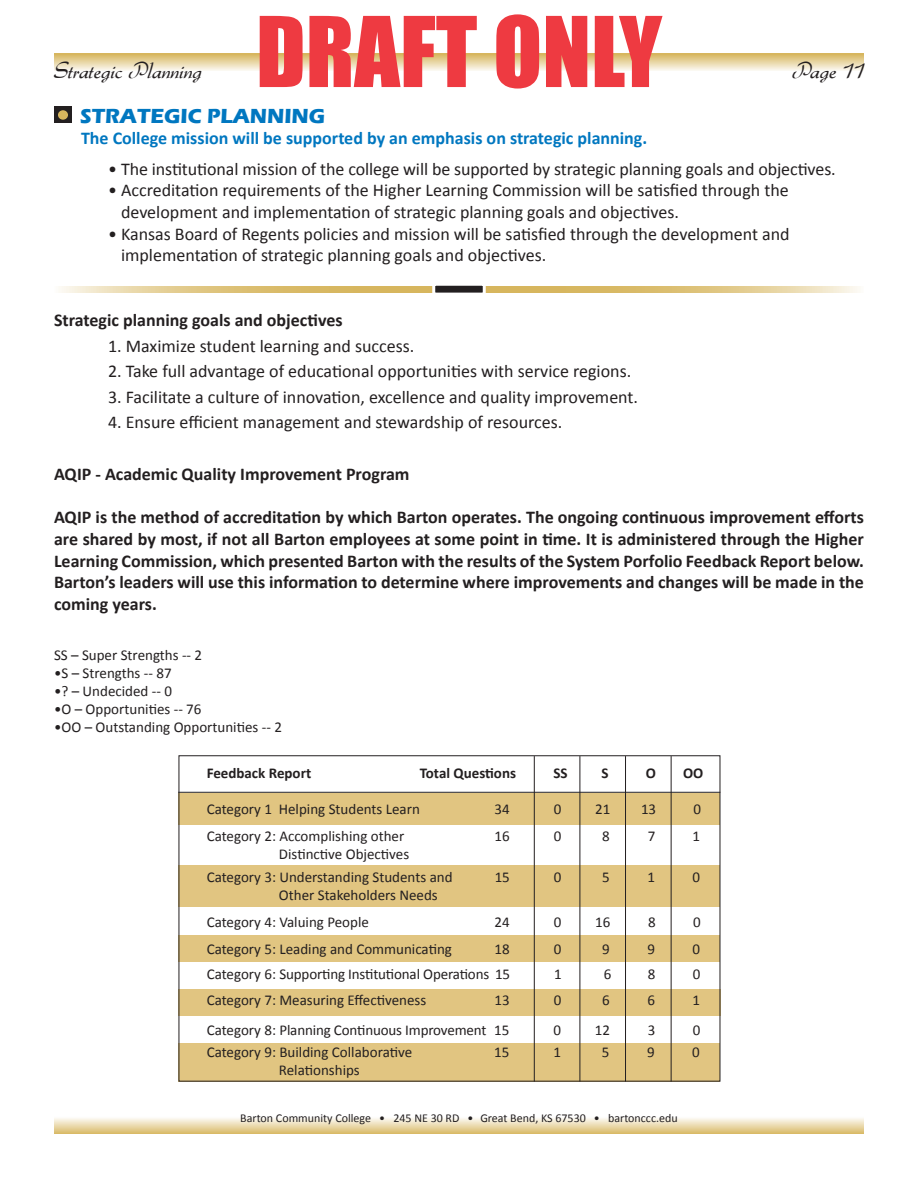
<style>
.page{position:relative;width:918px;height:1188px;background:#fff}
.page>*{position:absolute;margin:0;border:0;box-sizing:border-box;transform-origin:0 0}
.t1{font:90px "Impact";color:#ee3a41}
.t2{font:24px "Gabrielle";color:#231f20}
.t3{font:700 21px "Eras ITC";color:#0077c0}
.t4{font:18px/21.6px "Calibri";color:#231f20}
.t5{font:700 18px/21.6px "Calibri";color:#231f20;text-align:justify}
.t6{font:700 18px "Calibri";color:#0077c0}
.t7{font:15px/27px "Calibri";color:#231f20}
.t8{font:700 15px "Calibri";color:#231f20}
.t9{font:12px "Calibri";color:#231f20}
</style>
<div class="page">
<svg style="left:486px;top:286px;width:374px;height:7px;background:#e0c784"></svg>
<svg style="left:59px;top:286px;width:373px;height:7px;background:#e0c784"></svg>
<div style="left:434px;top:284px;width:50px;height:10px;background:#231f20"></div>
<div style="left:432px;top:283px;width:54px;height:13px;border:3px solid #fff"></div>
<svg style="left:54px;top:1118px;width:810px;height:16px;background:#e9d8ab"></svg>
<hr style="left:178px;top:792px;width:542px;height:1px;background:#231f20">
<div style="left:179px;top:793px;width:541px;height:32px;background:#e1c581"></div>
<div style="left:179px;top:866px;width:541px;height:41px;background:#e1c581"></div>
<div style="left:179px;top:935px;width:541px;height:27px;background:#e1c581"></div>
<div style="left:178px;top:989px;width:542px;height:27px;background:#e1c581"></div>
<div style="left:179px;top:1043px;width:541px;height:39px;background:#e1c581"></div>
<hr style="left:534px;top:756px;width:1px;height:326px;background:#231f20">
<hr style="left:580px;top:756px;width:1px;height:326px;background:#231f20">
<hr style="left:625px;top:756px;width:1px;height:326px;background:#231f20">
<hr style="left:671px;top:756px;width:1px;height:326px;background:#231f20">
<svg style="left:54px;top:54px;width:810px;height:17px;background:#e9d7a8"></svg>
<div style="left:54px;top:106px;width:18px;height:17px;background:#231f20"></div>
<div style="left:58px;top:110px;width:10px;height:10px;background:#d7b65e;border-radius:50%"></div>
<p class="t2" style="left:54px;top:57px;width:149px">Strategic Planning</p>
<h1 class="t1" style="left:256px;top:-18px;width:407px">DRAFT ONLY</h1>
<p class="t2" style="left:792px;top:57px;width:74px">Page 11</p>
<p class="t3" style="left:80px;top:104px;width:246px">STRATEGIC PLANNING</p>
<h4 class="t6" style="left:81px;top:127px;width:568px">The College mission will be supported by an emphasis on strategic planning.</h4>
<p class="t4" style="left:108px;top:158px;width:729px">• The institutional mission of the college will be supported by strategic planning goals and objectives.</p>
<p class="t4" style="left:121px;top:180px;width:669px;text-indent:-13px">• Accreditation requirements of the Higher Learning Commission will be satisfied through the development and implementation of strategic planning goals and objectives.</p>
<p class="t4" style="left:121px;top:223px;width:670px;text-indent:-13px">• Kansas Board of Regents policies and mission will be satisfied through the development and implementation of strategic planning goals and objectives.</p>
<p class="t5" style="left:54px;top:309px;width:290px">Strategic planning goals and objectives</p>
<p class="t4" style="left:108px;top:335px;width:308px">1. Maximize student learning and success.</p>
<p class="t4" style="left:108px;top:360px;width:525px">2. Take full advantage of educational opportunities with service regions.</p>
<p class="t4" style="left:108px;top:386px;width:532px">3. Facilitate a culture of innovation, excellence and quality improvement.</p>
<p class="t4" style="left:108px;top:411px;width:456px">4. Ensure efficient management and stewardship of resources.</p>
<p class="t5" style="left:54px;top:463px;width:357px">AQIP - Academic Quality Improvement Program</p>
<p class="t5" style="left:54px;top:507px;width:812px">AQIP is the method of accreditation by which Barton operates. The ongoing continuous improvement efforts are shared by most, if not all Barton employees at some point in time. It is administered through the Higher Learning Commission, which presented Barton with the results of the System Porfolio Feedback Report below.<br>Barton’s leaders will use this information to determine where improvements and changes will be made in the</p>
<h4 class="t5" style="left:54px;top:593px;width:104px">coming years.</h4>
<p class="t7" style="left:54px;top:642px;width:150px">SS – Super Strengths -- 2</p>
<p class="t7" style="left:54px;top:660px;width:119px">•S – Strengths -- 87</p>
<p class="t7" style="left:54px;top:678px;width:120px">•? – Undecided -- 0</p>
<p class="t7" style="left:54px;top:696px;width:149px">•O – Opportunities -- 76</p>
<p class="t7" style="left:54px;top:714px;width:229px">•OO – Outstanding Opportunities -- 2</p>
<p class="t8" style="left:207px;top:764px;width:106px">Feedback Report</p>
<p class="t8" style="left:420px;top:764px;width:98px">Total Questions</p>
<p class="t8" style="left:553px;top:764px;width:16px">SS</p>
<p class="t8" style="left:601px;top:764px;width:9px">S</p>
<p class="t8" style="left:646px;top:764px;width:12px">O</p>
<p class="t8" style="left:683px;top:764px;width:22px">OO</p>
<p class="t7" style="left:207px;top:796px;width:215px">Category 1 Helping Students Learn</p>
<p class="t7" style="left:495px;top:796px;width:17px">34</p>
<p class="t7" style="left:207px;top:823px;width:199px">Category 2: Accomplishing other</p>
<p class="t7" style="left:495px;top:823px;width:17px">16</p>
<p class="t7" style="left:207px;top:843px;width:247px;line-height:22.5px;text-indent:72px">Distinctive Objectives<br>Category 3: Understanding Students and</p>
<p class="t7" style="left:554px;top:796px;width:9px">0<br>0</p>
<p class="t7" style="left:554px;top:863px;width:9px">0</p>
<p class="t7" style="left:554px;top:908px;width:9px">0<br>0</p>
<p class="t7" style="left:554px;top:962px;width:9px;line-height:25.5px">1<br>0</p>
<p class="t7" style="left:553px;top:1019px;width:9px;line-height:22.5px">0<br>1</p>
<p class="t7" style="left:595px;top:796px;width:17px;text-align:center">21<br>8</p>
<p class="t7" style="left:602px;top:863px;width:9px">5</p>
<p class="t7" style="left:595px;top:908px;width:17px;text-align:center">16<br>9</p>
<p class="t7" style="left:602px;top:962px;width:11px;line-height:25.5px">6<br>6</p>
<p class="t7" style="left:595px;top:1019px;width:17px;line-height:22.5px;text-align:center">12<br>5</p>
<p class="t7" style="left:641px;top:796px;width:17px;text-align:center">13<br>7</p>
<p class="t7" style="left:648px;top:863px;width:9px">1</p>
<p class="t7" style="left:647px;top:908px;width:10px">8<br>9</p>
<p class="t7" style="left:648px;top:962px;width:9px;line-height:25.5px">8<br>6</p>
<p class="t7" style="left:647px;top:1019px;width:10px;line-height:22.5px">3<br>9</p>
<p class="t7" style="left:692px;top:796px;width:10px">0<br>1</p>
<p class="t7" style="left:692px;top:863px;width:9px">0</p>
<p class="t7" style="left:692px;top:908px;width:10px">0<br>0</p>
<p class="t7" style="left:692px;top:962px;width:9px;line-height:25.5px">0<br>1</p>
<p class="t7" style="left:692px;top:1019px;width:10px;line-height:22.5px">0<br>0</p>
<p class="t7" style="left:495px;top:863px;width:17px">15</p>
<p class="t7" style="left:207px;top:881px;width:233px;text-indent:72px">Other Stakeholders Needs<br>Category 4: Valuing People</p>
<p class="t7" style="left:494px;top:908px;width:17px">24</p>
<p class="t7" style="left:207px;top:935px;width:247px">Category 5: Leading and Communicating</p>
<p class="t7" style="left:207px;top:936px;width:305px;line-height:25.5px;text-align:justify;text-indent:288px">18<br>Category 6: Supporting Institutional Operations 15<br>Category 7: Measuring Effectiveness</p>
<p class="t7" style="left:207px;top:985px;width:305px;line-height:30px;text-align:right">13<br>Category 8: Planning Continuous Improvement 15</p>
<p class="t7" style="left:207px;top:1039px;width:207px">Category 9: Building Collaborative</p>
<p class="t7" style="left:494px;top:1039px;width:17px">15</p>
<p class="t7" style="left:279px;top:1057px;width:82px">Relationships</p>
<p class="t9" style="left:240px;top:1111px;width:439px">Barton Community College • 245 NE 30 RD • Great Bend, KS 67530 • bartonccc.edu</p>
</div>
